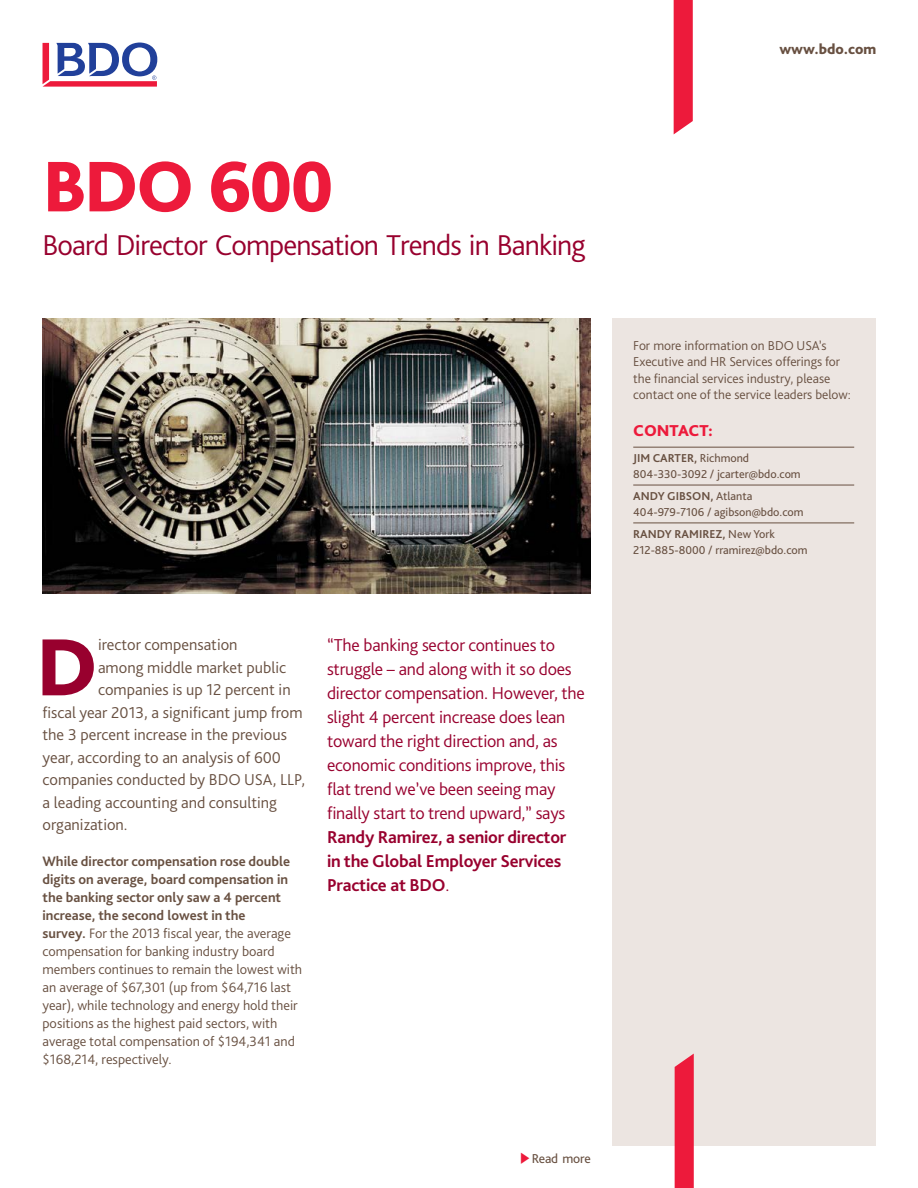
<style>
.page{position:relative;width:918px;height:1188px;background:#fff}
.page>*{position:absolute;margin:0;border:0;box-sizing:border-box;transform-origin:0 0}
.t1{font:800 84.75px "Bliss Pro";color:#98002e}
.t2{font:800 75px "Bliss Pro";letter-spacing:-.035em;color:#ed1a3b}
.t3{font:300 30px "Bliss Pro";letter-spacing:-.03em;color:#98002e}
.t4{font:300 18px/24px "Bliss Pro";letter-spacing:-.01em;color:#98002e}
.t5{font:700 18px/24px "Bliss Pro";letter-spacing:-.01em;color:#98002e}
.t6{font:300 16.5px "Bliss Pro";color:#685041}
.t7{font:800 16.5px "Bliss Pro";color:#ed1a3b}
.t8{font:800 15px "Bliss Pro";color:#685041}
.t9{font:300 14.25px/18px "Bliss Pro";color:#685041}
.t10{font:300 13.5px/16.5px "Bliss Pro";color:#685041}
.t11{font:13.5px "Bliss Pro";letter-spacing:-.01em;color:#685041}
.t12{font:12px/15.8px "Bliss Pro";color:#685041}
.s1{font-weight:700}
.s2{font-weight:300}
.s3{color:#ed1a3b}
</style>
<div class="page">
<img style="left:43px;top:318px;width:548px;height:276px">
<div style="left:612px;top:318px;width:263px;height:827px;background:#ece5e1"></div>
<hr style="left:633px;top:447px;width:221px;height:1px;background:#685041">
<hr style="left:633px;top:485px;width:221px;height:1px;background:#685041">
<hr style="left:633px;top:523px;width:221px;height:1px;background:#685041">
<svg style="left:674px;top:0;width:19px;height:134px;background:#ee2746"></svg>
<svg style="left:43px;top:43px;width:114px;height:44px"></svg>
<svg style="left:675px;top:1054px;width:19px;height:134px;background:#ec2544"></svg>
<p class="t8" style="left:779px;top:40px;width:99px">www.bdo.com</p>
<h2 class="t2" style="left:43px;top:140px;width:293px">BDO 600</h2>
<h3 class="t3" style="left:43px;top:226px;width:545px">Board Director Compensation Trends in Banking</h3>
<h1 class="t1" style="left:36px;top:615px;width:63px">D</h1>
<p class="t6" style="left:98px;top:635px;width:141px">irector compensation</p>
<p class="t6" style="left:98px;top:657px;width:190px">among middle market public</p>
<p class="t6" style="left:98px;top:680px;width:194px">companies is up 12 percent in</p>
<p class="t6" style="left:43px;top:702px;width:262px">fiscal year 2013, a significant jump from</p>
<p class="t6" style="left:43px;top:725px;width:246px">the 3 percent increase in the previous</p>
<p class="t6" style="left:43px;top:747px;width:240px">year, according to an analysis of 600</p>
<p class="t6" style="left:43px;top:770px;width:264px">companies conducted by BDO USA, LLP,</p>
<p class="t6" style="left:43px;top:792px;width:236px">a leading accounting and consulting</p>
<p class="t6" style="left:43px;top:815px;width:87px">organization.</p>
<p class="t9" style="left:43px;top:852px;width:261px"><span class="s1">While director compensation rose double digits on average, board compensation in the banking sector only saw a 4 percent increase, the second lowest in the<br>survey.</span> For the 2013 fiscal year, the average compensation for banking industry board members continues to remain the lowest with an average of $67,301 (up from $64,716 last year), while technology and energy hold their positions as the highest paid sectors, with average total compensation of $194,341 and $168,214, respectively.</p>
<p class="t4" style="left:327px;top:633px;width:259px">“The banking sector continues to struggle – and along with it so does director compensation. However, the slight 4 percent increase does lean toward the right direction and, as economic conditions improve, this flat trend we’ve been seeing may finally start to trend upward,” says</p>
<p class="t5" style="left:327px;top:825px;width:241px">Randy Ramirez, a senior director in the Global Employer Services<br>Practice at BDO<span class="s2">.</span></p>
<p class="t11" style="left:520px;top:1150px;width:72px"><span class="s3">◆</span>Read more</p>
<p class="t10" style="left:633px;top:337px;width:219px">For more information on BDO USA’s Executive and HR Services offerings for the financial services industry, please contact one of the service leaders below:</p>
<p class="t7" style="left:633px;top:420px;width:81px">CONTACT:</p>
<p class="t12" style="left:633px;top:450px;width:169px"><span class="s1">JIM CARTER,</span> Richmond<br>804-330-3092 / jcarter@bdo.com</p>
<p class="t12" style="left:633px;top:488px;width:172px"><span class="s1">ANDY GIBSON,</span> Atlanta<br>404-979-7106 / agibson@bdo.com</p>
<p class="t12" style="left:633px;top:526px;width:176px"><span class="s1">RANDY RAMIREZ,</span> New York<br>212-885-8000 / rramirez@bdo.com</p>
</div>
